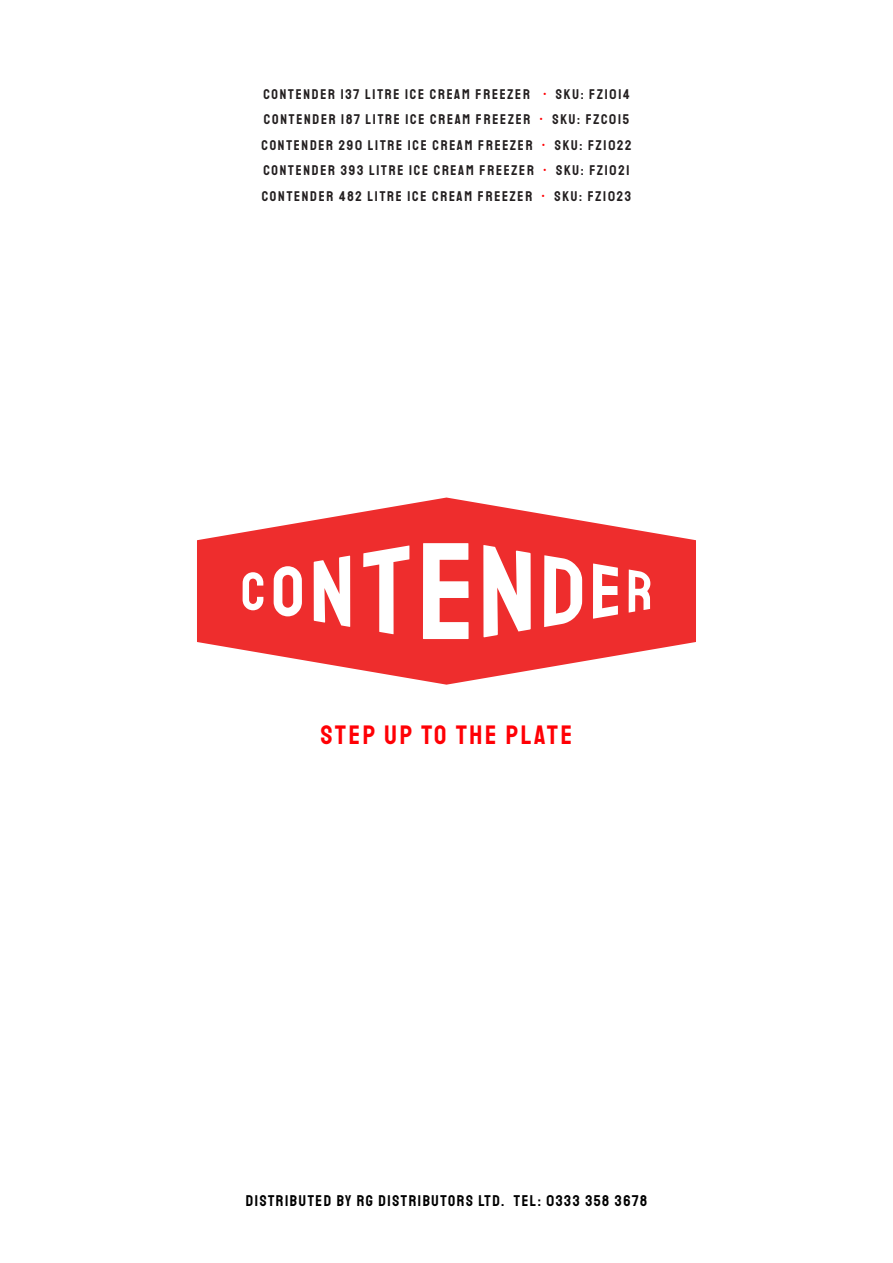
<style>
.page{position:relative;width:893px;height:1263px;background:#fff}
.page>*{position:absolute;margin:0;border:0;box-sizing:border-box;transform-origin:0 0}
.t1{font:27px "Staatliches";letter-spacing:.1em;color:#ff0005}
.t2{font:15.75px "Staatliches";letter-spacing:.1em;color:#000}
.t3{font:14.25px "Staatliches";letter-spacing:.125em;color:#231f20}
.s1{color:#ff0005}
</style>
<div class="page">
<svg style="left:197px;top:497px;width:499px;height:188px;fill:#ee2d2d"></svg>
<svg style="left:483px;top:545px;width:48px;height:92px"></svg>
<svg style="left:423px;top:543px;width:46px;height:96px"></svg>
<svg style="left:363px;top:545px;width:46px;height:89px"></svg>
<svg style="left:274px;top:566px;width:28px;height:50px"></svg>
<svg style="left:314px;top:556px;width:36px;height:71px"></svg>
<svg style="left:243px;top:572px;width:20px;height:38px"></svg>
<svg style="left:544px;top:555px;width:38px;height:72px"></svg>
<svg style="left:593px;top:563px;width:25px;height:56px"></svg>
<svg style="left:629px;top:569px;width:21px;height:44px"></svg>
<p class="t3" style="left:263px;top:84px;width:368px">CONTENDER 137 LITRE ICE CREAM FREEZER <span class="s1">•</span> SKU: FZI014</p>
<p class="t3" style="left:264px;top:110px;width:367px">CONTENDER 187 LITRE ICE CREAM FREEZER <span class="s1">•</span> SKU: FZC015</p>
<p class="t3" style="left:261px;top:135px;width:372px">CONTENDER 290 LITRE ICE CREAM FREEZER <span class="s1">•</span> SKU: FZI022</p>
<p class="t3" style="left:263px;top:161px;width:368px">CONTENDER 393 LITRE ICE CREAM FREEZER <span class="s1">•</span> SKU: FZI021</p>
<p class="t3" style="left:262px;top:186px;width:371px">CONTENDER 482 LITRE ICE CREAM FREEZER <span class="s1">•</span> SKU: FZI023</p>
<p class="t1" style="left:321px;top:717px;width:253px">STEP UP TO THE PLATE</p>
<p class="t2" style="left:246px;top:1190px;width:403px">DISTRIBUTED BY RG DISTRIBUTORS LTD. TEL: 0333 358 3678</p>
</div>
